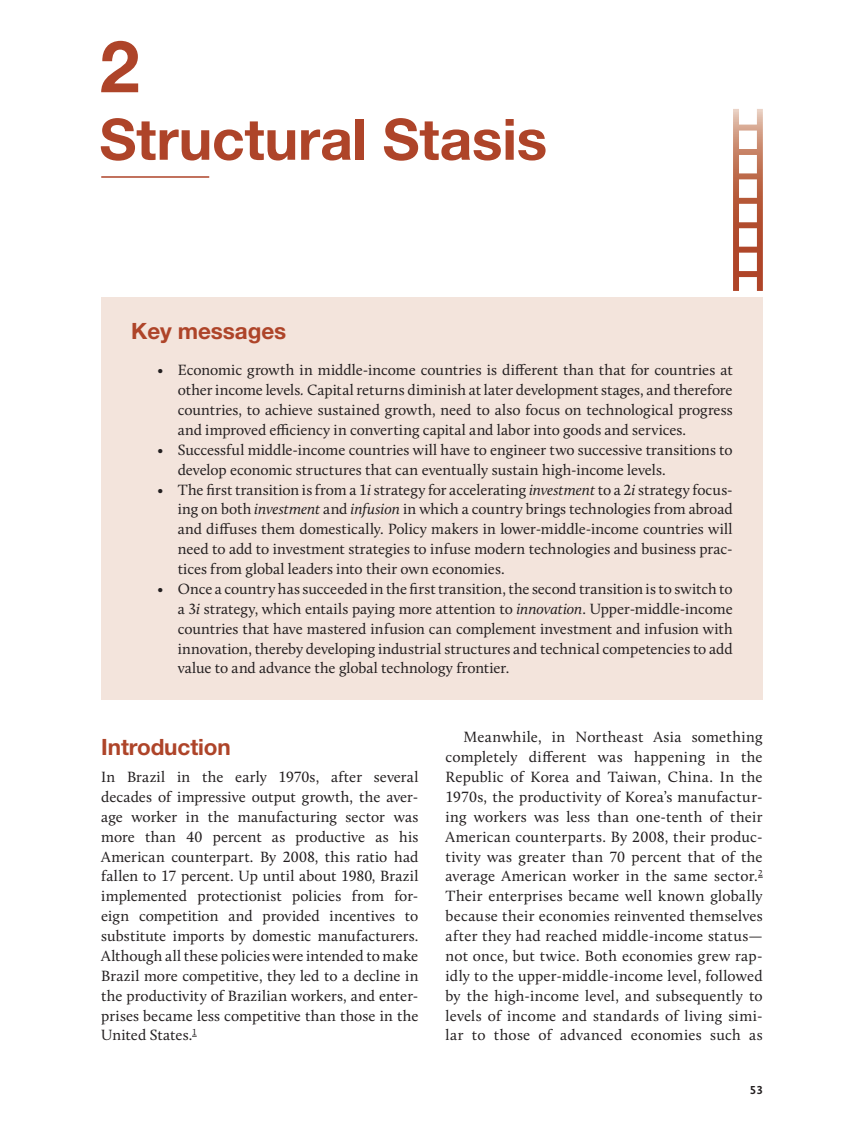
<style>
.page{position:relative;width:864px;height:1134px;background:#fff}
.page>*{position:absolute;margin:0;border:0;box-sizing:border-box;transform-origin:0 0}
.t1{font:700 72px "Helvetica Neue LT Std";color:#ae4429}
.t2{font:700 57px "Helvetica Neue LT Std";letter-spacing:-.005em;color:#ae4429}
.t3{font:700 22.5px "Helvetica Neue LT Std";letter-spacing:-.005em;color:#ae4429}
.t4{font:15.3px/20px "Calluna";color:#231f20;text-align:justify}
.t5{font:700 12px "Calluna Sans";color:#231f20}
.s1{font-style:italic}
</style>
<div class="page">
<hr style="left:101px;top:176px;width:108px;height:2px;background:#ae4429">
<div style="left:101px;top:297px;width:662px;height:403px;background:#f3e4dc"></div>
<svg style="left:733px;top:109px;width:30px;height:182px"></svg>
<h1 class="t1" style="left:100px;top:22px;width:42px">2</h1>
<h2 class="t2" style="left:99px;top:104px;width:449px">Structural Stasis</h2>
<h3 class="t3" style="left:131px;top:317px;width:156px">Key messages</h3>
<p class="t4" style="left:178px;top:360px;width:556px;text-indent:-20px">• Economic growth in middle-income countries is different than that for countries at other income levels<span class="s1">.</span> Capital returns diminish at later development stages, and therefore countries, to achieve sustained growth, need to also focus on technological progress and improved efficiency in converting capital and labor into goods and services.</p>
<p class="t4" style="left:178px;top:440px;width:556px;text-indent:-20px">• Successful middle-income countries will have to engineer two successive transitions to develop economic structures that can eventually sustain high-income levels.</p>
<p class="t4" style="left:178px;top:479px;width:557px;text-indent:-20px">• The first transition is from a 1<span class="s1">i</span> strategy for accelerating <span class="s1">investment</span> to a 2<span class="s1">i</span> strategy focus&shy;ing on both <span class="s1">investment</span> and <span class="s1">infusion</span> in which a country brings technologies from abroad and diffuses them domestically. Policy makers in lower-middle-income countries will need to add to investment strategies to infuse modern technologies and business prac&shy;tices from global leaders into their own economies.</p>
<p class="t4" style="left:178px;top:579px;width:557px;text-indent:-20px">• Once a country has succeeded in the first transition, the second transition is to switch to a 3<span class="s1">i</span> strategy, which entails paying more attention to <span class="s1">innovation</span>. Upper-middle-income countries that have mastered infusion can complement investment and infusion with innovation, thereby developing industrial structures and technical competencies to add value to and advance the global technology frontier.</p>
<h3 class="t3" style="left:101px;top:733px;width:131px">Introduction</h3>
<p class="t4" style="left:101px;top:767px;width:319px">In Brazil in the early 1970s, after several decades of impressive output growth, the aver&shy;age worker in the manufacturing sector was more than 40 percent as productive as his American counterpart. By 2008, this ratio had fallen to 17 percent. Up until about 1980, Brazil implemented protectionist policies from for&shy;eign competition and provided incentives to substitute imports by domestic manufacturers.<br>Although all these policies were intended to make Brazil more competitive, they led to a decline in the productivity of Brazilian workers, and enter&shy;prises became less competitive than those in the United States.<sup>1</sup></p>
<p class="t4" style="left:446px;top:727px;width:319px;text-indent:18px">Meanwhile, in Northeast Asia something completely different was happening in the Republic of Korea and Taiwan, China. In the 1970s, the productivity of Korea’s manufactur&shy;ing workers was less than one-tenth of their American counterparts. By 2008, their produc&shy;tivity was greater than 70 percent that of the average American worker in the same sector.<sup>2<br></sup>Their enterprises became well known globally because their economies reinvented themselves after they had reached middle-income status— not once, but twice. Both economies grew rap&shy;idly to the upper-middle-income level, followed by the high-income level, and subsequently to levels of income and standards of living simi&shy;lar to those of advanced economies such as</p>
<p class="t5" style="left:750px;top:1082px;width:14px">53</p>
</div>
